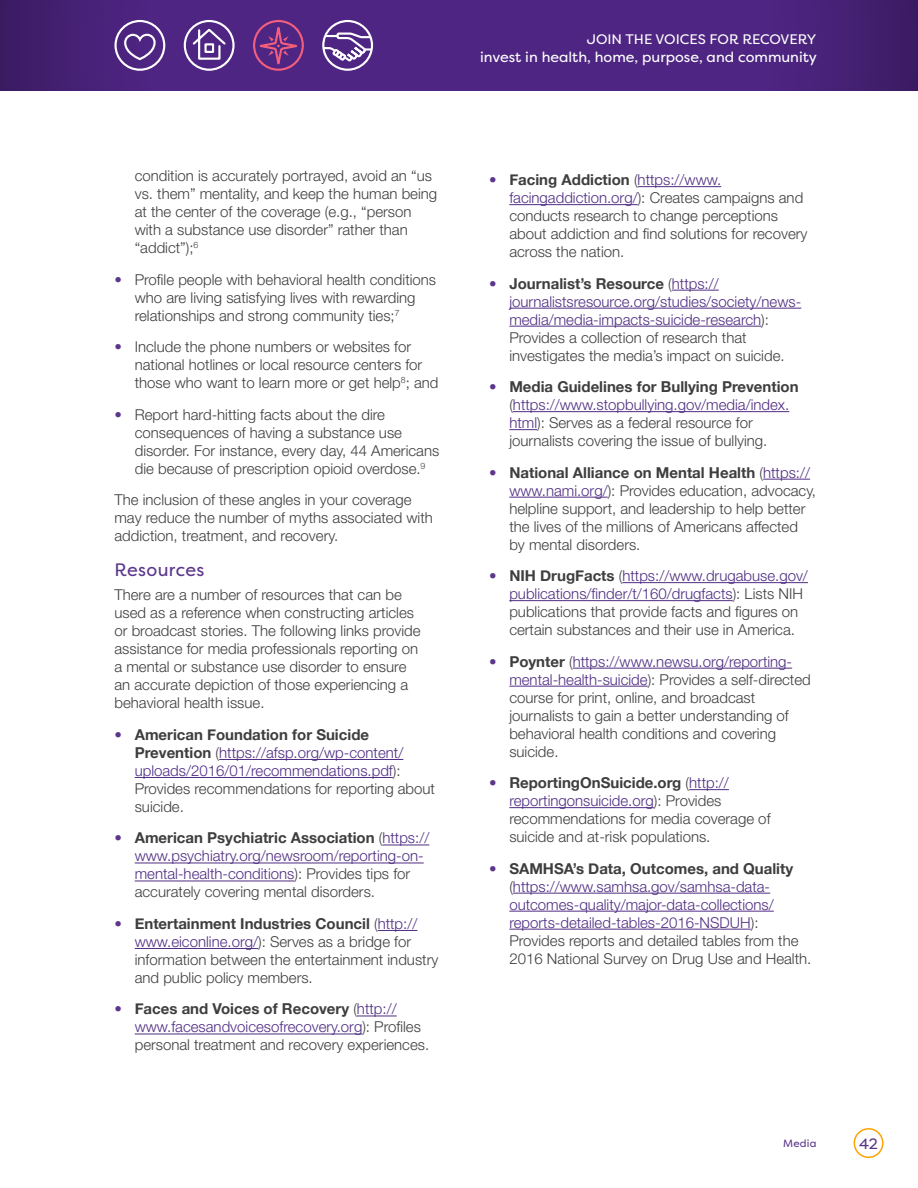
<style>
.page{position:relative;width:918px;height:1188px;background:#fff}
.page>*{position:absolute;margin:0;border:0;box-sizing:border-box;transform-origin:0 0}
.sub_sub_header{font:18px "Filson Pro";letter-spacing:.02em;color:#5b368a}
.t1{font:300 15px/18px "Helvetica Neue LT Std";color:#3e3e3f}
.t2{font:300 15px/18px "Helvetica Neue LT Std";color:#4f2d82}
.t3{font:15px "Filson Pro";color:#5b368a}
.t4{font:14.4px "Filson Pro";color:#fff}
.t5{font:13.8px "Filson Pro";color:#fff}
.t6{font:10.5px "Filson Pro";letter-spacing:.02em;color:#5b368a}
.s1{color:#5b368a}
.s2{font-family:"Helvetica Neue";font-weight:700;color:#5b368a}
.s3{font-family:"Helvetica Neue";font-weight:700;color:#3e3e3f}
.s4{color:#3e3e3f}
.s5{font-family:"Helvetica Neue";font-weight:700}
.s6{color:#4f2d82}
</style>
<div class="page">
<div style="left:854px;top:1128px;width:30px;height:30px;border:2px solid #ffa300;border-radius:50%"></div>
<svg style="left:0;top:0;width:918px;height:91px;background:#4b247d"></svg>
<svg style="left:123px;top:33px;width:34px;height:28px"></svg>
<div style="left:114px;top:20px;width:51px;height:51px;border:2px solid #fff;border-radius:50%"></div>
<svg style="left:249px;top:16px;width:59px;height:58px;background:#6b2f80"></svg>
<div style="left:322px;top:20px;width:51px;height:51px;border:2px solid #fff;border-radius:50%"></div>
<svg style="left:322px;top:31px;width:52px;height:33px"></svg>
<div style="left:184px;top:20px;width:51px;height:51px;border:2px solid #fff;border-radius:50%"></div>
<svg style="left:191px;top:27px;width:37px;height:34px"></svg>
<hr style="left:219px;top:759px;width:184px;height:1px;background:#4f2d82">
<hr style="left:135px;top:777px;width:258px;height:1px;background:#4f2d82">
<hr style="left:382px;top:845px;width:47px;height:1px;background:#4f2d82">
<hr style="left:135px;top:863px;width:289px;height:1px;background:#4f2d82">
<hr style="left:135px;top:881px;width:159px;height:1px;background:#4f2d82">
<hr style="left:378px;top:930px;width:39px;height:1px;background:#4f2d82">
<hr style="left:135px;top:948px;width:123px;height:1px;background:#4f2d82">
<hr style="left:357px;top:1016px;width:40px;height:1px;background:#4f2d82">
<hr style="left:135px;top:1034px;width:227px;height:1px;background:#4f2d82">
<hr style="left:638px;top:186px;width:83px;height:1px;background:#4f2d82">
<hr style="left:509px;top:204px;width:129px;height:1px;background:#4f2d82">
<hr style="left:672px;top:290px;width:47px;height:1px;background:#4f2d82">
<hr style="left:509px;top:308px;width:292px;height:1px;background:#4f2d82">
<hr style="left:509px;top:326px;width:252px;height:1px;background:#4f2d82">
<hr style="left:513px;top:411px;width:276px;height:1px;background:#4f2d82">
<svg style="left:509px;top:429px;width:28px;height:1px"></svg>
<hr style="left:763px;top:479px;width:47px;height:1px;background:#4f2d82">
<hr style="left:509px;top:497px;width:99px;height:1px;background:#4f2d82">
<hr style="left:622px;top:582px;width:186px;height:1px;background:#4f2d82">
<hr style="left:509px;top:600px;width:224px;height:1px;background:#4f2d82">
<hr style="left:573px;top:668px;width:219px;height:1px;background:#4f2d82">
<hr style="left:509px;top:686px;width:139px;height:1px;background:#4f2d82">
<hr style="left:689px;top:789px;width:40px;height:1px;background:#4f2d82">
<hr style="left:509px;top:807px;width:145px;height:1px;background:#4f2d82">
<hr style="left:513px;top:893px;width:257px;height:1px;background:#4f2d82">
<hr style="left:509px;top:911px;width:265px;height:1px;background:#4f2d82">
<hr style="left:509px;top:929px;width:242px;height:1px;background:#4f2d82">
<p class="t1" style="left:135px;top:167px;width:304px">condition is accurately portrayed, avoid an “us vs. them” mentality, and keep the human being at the center of the coverage (e.g., “person with a substance use disorder” rather than “addict”);<sup>6</sup></p>
<p class="t1" style="left:135px;top:270px;width:303px;text-indent:-20px"><span class="s1">•</span> Profile people with behavioral health conditions who are living satisfying lives with rewarding relationships and strong community ties;<sup>7</sup></p>
<p class="t1" style="left:135px;top:338px;width:305px;text-indent:-20px"><span class="s1">•</span> Include the phone numbers or websites for national hotlines or local resource centers for those who want to learn more or get help<sup>8</sup>; and</p>
<p class="t1" style="left:135px;top:405px;width:306px;text-indent:-20px"><span class="s1">•</span> Report hard-hitting facts about the dire consequences of having a substance use disorder. For instance, every day, 44 Americans die because of prescription opioid overdose.<sup>9</sup></p>
<p class="t1" style="left:114px;top:491px;width:320px">The inclusion of these angles in your coverage may reduce the number of myths associated with addiction, treatment, and recovery.</p>
<p class="sub_sub_header" style="left:114px;top:557px;width:91px">Resources</p>
<p class="t1" style="left:114px;top:586px;width:308px">There are a number of resources that can be used as a reference when constructing articles or broadcast stories. The following links provide assistance for media professionals reporting on a mental or substance use disorder to ensure an accurate depiction of those experiencing a behavioral health issue.</p>
<p class="t2" style="left:135px;top:725px;width:302px;text-indent:-20px"><span class="s2">•</span> <span class="s3">American Foundation for Suicide Prevention</span> <span class="s4">(</span>https://afsp.org/wp-content/ uploads/2016/01/recommendations.pdf<span class="s4">):<br>Provides recommendations for reporting about suicide.</span></p>
<p class="t2" style="left:135px;top:829px;width:296px;text-indent:-20px"><span class="s2">•</span> <span class="s3">American Psychiatric Association</span> <span class="s4">(</span>https:// www.psychiatry.org/newsroom/reporting-on&shy;mental-health-conditions<span class="s4">): Provides tips for accurately covering mental disorders.</span></p>
<p class="t1" style="left:135px;top:914px;width:305px;text-indent:-20px"><span class="s2">•</span> <span class="s5">Entertainment Industries Council</span> (<span class="s6">http:// www.eiconline.org/</span>): Serves as a bridge for information between the entertainment industry and public policy members.</p>
<p class="t1" style="left:135px;top:1000px;width:296px;text-indent:-20px"><span class="s2">•</span> <span class="s5">Faces and Voices of Recovery</span> (<span class="s6">http:// www.facesandvoicesofrecovery.org</span>): Profiles personal treatment and recovery experiences.</p>
<p class="t5" style="left:587px;top:30px;width:231px">JOIN THE VOICES FOR RECOVERY</p>
<p class="t4" style="left:480px;top:47px;width:338px">invest in health, home, purpose, and community</p>
<p class="t1" style="left:509px;top:170px;width:300px;text-indent:-20px"><span class="s2">•</span> <span class="s5">Facing Addiction</span> (<span class="s6">https://www. facingaddiction.org/</span>): Creates campaigns and conducts research to change perceptions about addiction and find solutions for recovery across the nation.</p>
<p class="t2" style="left:509px;top:274px;width:293px;text-indent:-20px"><span class="s2">•</span> <span class="s3">Journalist’s Resource</span> <span class="s4">(</span>https:// journalistsresource.org/studies/society/news&shy;media/media-impacts-suicide-research<span class="s4">):<br>Provides a collection of research that investigates the media’s impact on suicide.</span></p>
<p class="t1" style="left:509px;top:377px;width:291px;text-indent:-20px"><span class="s2">•</span> <span class="s5">Media Guidelines for Bullying Prevention </span>(<span class="s6">https://www.stopbullying.gov/media/index. html</span>): Serves as a federal resource for journalists covering the issue of bullying.</p>
<p class="t1" style="left:509px;top:463px;width:308px;text-indent:-20px"><span class="s2">•</span> <span class="s5">National Alliance on Mental Health</span> (<span class="s6">https:// www.nami.org/</span>): Provides education, advocacy, helpline support, and leadership to help better the lives of the millions of Americans affected by mental disorders.</p>
<p class="t1" style="left:509px;top:566px;width:300px;text-indent:-20px"><span class="s2">•</span> <span class="s5">NIH DrugFacts</span> (<span class="s6">https://www.drugabuse.gov/ publications/finder/t/160/drugfacts</span>): Lists NIH publications that provide facts and figures on certain substances and their use in America.</p>
<p class="t1" style="left:509px;top:652px;width:303px;text-indent:-20px"><span class="s2">•</span> <span class="s5">Poynter</span> (<span class="s6">https://www.newsu.org/reporting&shy;mental-health-suicide</span>): Provides a self-directed course for print, online, and broadcast journalists to gain a better understanding of behavioral health conditions and covering suicide.</p>
<p class="t1" style="left:509px;top:773px;width:263px;text-indent:-20px"><span class="s2">•</span> <span class="s5">ReportingOnSuicide.org</span> (<span class="s6">http:// reportingonsuicide.org</span>): Provides recommendations for media coverage of suicide and at-risk populations.</p>
<p class="t2" style="left:509px;top:859px;width:304px;text-indent:-20px"><span class="s2">•</span> <span class="s3">SAMHSA’s Data, Outcomes, and Quality </span><span class="s4">(</span>https://www.samhsa.gov/samhsa-data&shy;outcomes-quality/major-data-collections/ reports-detailed-tables-2016-NSDUH<span class="s4">):<br>Provides reports and detailed tables from the 2016 National Survey on Drug Use and Health.</span></p>
<p class="t6" style="left:783px;top:1136px;width:35px">Media</p>
<p class="t3" style="left:859px;top:1133px;width:21px">42</p>
</div>
